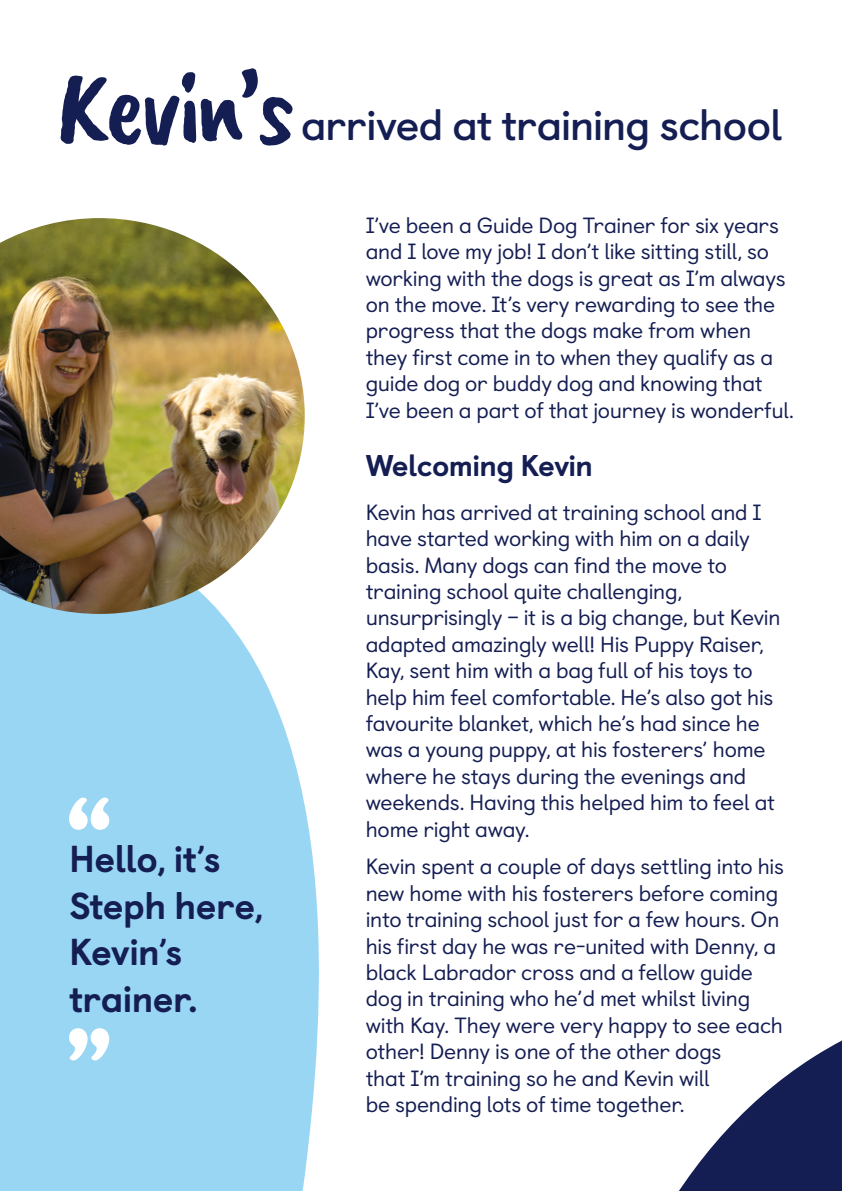
<style>
.page{position:relative;width:842px;height:1191px;background:#fff}
.page>*{position:absolute;margin:0;border:0;box-sizing:border-box;transform-origin:0 0}
.h2_caveat_large{font:104.8px "Caveat Brush";letter-spacing:-.04em;color:#151e53}
.h2_caveat_large-2{font:700 42.8px "Castledown";letter-spacing:-.02em;color:#151e53}
.p_quote{font:800 37.4px/46.8px "Castledown";letter-spacing:-.015em;color:#151e53}
.t1{font:800 30px "Castledown";letter-spacing:-.03em;color:#151e53}
.p_main{font:22px/26.4px "Castledown";letter-spacing:-.01em;color:#151e53}
</style>
<div class="page">
<div style="left:0;top:614px;width:319px;height:577px;background:#99d6f4"></div>
<img style="left:0;top:218px;width:305px;height:396px">
<svg style="left:679px;top:1040px;width:163px;height:151px;fill:#151e53"></svg>
<svg style="left:69px;top:797px;width:40px;height:33px"></svg>
<svg style="left:69px;top:1028px;width:40px;height:32px"></svg>
<h2 class="h2_caveat_large" style="left:57px;top:46px;width:240px">Kevin’s</h2>
<h2 class="h2_caveat_large-2" style="left:301px;top:92px;width:483px">arrived at training school</h2>
<p class="p_quote" style="left:69px;top:832px;width:196px">Hello, it’s<br>Steph here,<br>Kevin’s trainer.</p>
<p class="p_main" style="left:366px;top:210px;width:430px">I’ve been a Guide Dog Trainer for six years and I love my job! I don’t like sitting still, so working with the dogs is great as I’m always on the move. It’s very rewarding to see the progress that the dogs make from when they first come in to when they qualify as a guide dog or buddy dog and knowing that I’ve been a part of that journey is wonderful.</p>
<h3 class="t1" style="left:366px;top:441px;width:229px">Welcoming Kevin</h3>
<p class="p_main" style="left:366px;top:497px;width:416px">Kevin has arrived at training school and I have started working with him on a daily basis. Many dogs can find the move to training school quite challenging, unsurprisingly – it is a big change, but Kevin adapted amazingly well! His Puppy Raiser, Kay, sent him with a bag full of his toys to help him feel comfortable. He’s also got his favourite blanket, which he’s had since he was a young puppy, at his fosterers’ home where he stays during the evenings and weekends. Having this helped him to feel at home right away.</p>
<p class="p_main" style="left:366px;top:851px;width:420px">Kevin spent a couple of days settling into his new home with his fosterers before coming into training school just for a few hours. On his first day he was re-united with Denny, a black Labrador cross and a fellow guide dog in training who he’d met whilst living with Kay. They were very happy to see each other! Denny is one of the other dogs<br>that I’m training so he and Kevin will<br>be spending lots of time together.</p>
</div>
